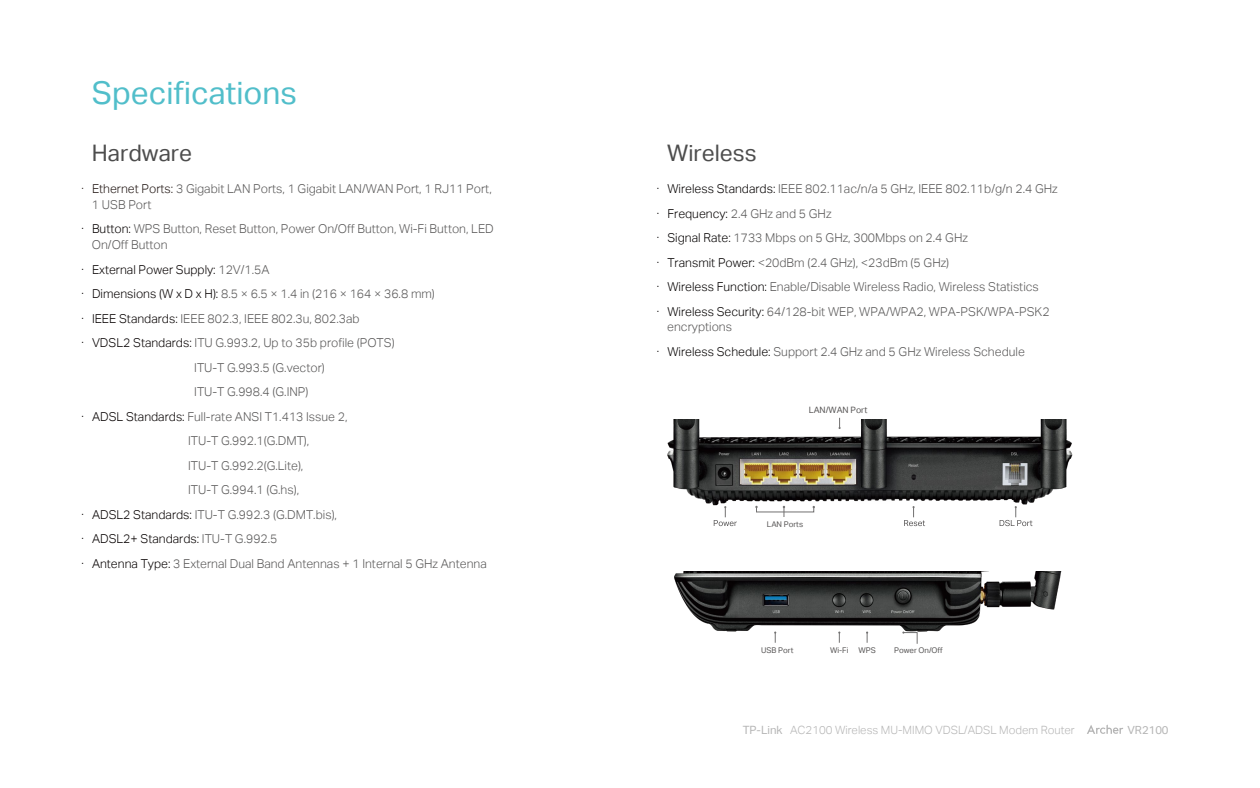
<style>
.page{position:relative;width:1260px;height:788px;background:#fff}
.page>*{position:absolute;margin:0;border:0;box-sizing:border-box;transform-origin:0 0}
.t1{font:31.5px "TP Link Aktiv Regular";color:#51beca}
.t2{font:22.75px "TP Link Aktiv Regular";color:#4d4d4d}
.t3{font:12.25px/24.5px "TP Link Aktiv Light";color:#585757}
.t4{font:12.25px "TP Link Aktiv Light";color:#060001}
.t5{font:11.38px "TP Link Aktiv Light";color:#b5b5b5}
.t6{font:11.2px "TP Link Aktiv Regular";color:#b5b5b5}
.t7{font:8.75px "TP Link Aktiv Regular";letter-spacing:-.005em;color:#595757}
.t8{font:7.88px "TP Link Aktiv Regular";letter-spacing:-.005em;color:#595757}
.s1{color:#221714}
.s2{color:#060001}
.s3{color:#585757}
.s4{color:#040000}
.s5{font-family:"TP Link Aktiv Regular"}
</style>
<div class="page">
<img style="left:675px;top:571px;width:386px;height:62px">
<svg style="left:904px;top:506px;width:21px;height:20px"></svg>
<svg style="left:714px;top:506px;width:23px;height:20px"></svg>
<svg style="left:1000px;top:506px;width:33px;height:20px"></svg>
<svg style="left:783px;top:508px;width:2px;height:9px"></svg>
<svg style="left:1087px;top:724px;width:36px;height:9px"></svg>
<svg style="left:838px;top:631px;width:2px;height:11px"></svg>
<svg style="left:866px;top:631px;width:2px;height:11px"></svg>
<svg style="left:774px;top:631px;width:2px;height:11px"></svg>
<svg style="left:902px;top:631px;width:16px;height:13px"></svg>
<img style="left:667px;top:420px;width:406px;height:86px">
<h1 class="t1" style="left:92px;top:75px;width:207px">Specifications</h1>
<h2 class="t2" style="left:92px;top:140px;width:102px">Hardware</h2>
<p class="t3" style="left:92px;top:181px;width:401px;line-height:15.8px;text-indent:-10px"><span class="s1">· Ethernet Ports:</span> 3 Gigabit LAN Ports, 1 Gigabit LAN/WAN Port, 1 RJ11 Port,<br>1 USB Port</p>
<p class="t3" style="left:92px;top:221px;width:403px;line-height:15.8px;text-indent:-10px"><span class="s2">· Button:</span> WPS Button, Reset Button, Power On/Off Button, Wi-Fi Button, LED<br>On/Off Button</p>
<p class="t4" style="left:81px;top:262px;width:190px">· External Power Supply: <span class="s3">12V/1.5A</span></p>
<p class="t3" style="left:81px;top:282px;width:355px"><span class="s2">· Dimensions (W x D x H):</span> 8.5 × 6.5 × 1.4 in (216 × 164 × 36.8 mm)</p>
<p class="t3" style="left:81px;top:306px;width:280px"><span class="s2">· IEEE Standards:</span> IEEE 802.3, IEEE 802.3u, 802.3ab</p>
<p class="t3" style="left:81px;top:331px;width:315px"><span class="s2">· VDSL2 Standards:</span> ITU G.993.2, Up to 35b profile (POTS)</p>
<p class="t3" style="left:194px;top:355px;width:132px">ITU-T G.993.5 (G.vector)</p>
<p class="t3" style="left:194px;top:380px;width:116px">ITU-T G.998.4 (G.INP)</p>
<p class="t3" style="left:81px;top:404px;width:268px"><span class="s2">· ADSL Standards:</span> Full-rate ANSI T1.413 Issue 2,</p>
<p class="t3" style="left:188px;top:429px;width:123px">ITU-T G.992.1(G.DMT),</p>
<p class="t3" style="left:188px;top:453px;width:117px">ITU-T G.992.2(G.Lite),</p>
<p class="t3" style="left:188px;top:478px;width:113px">ITU-T G.994.1 (G.hs),</p>
<p class="t3" style="left:81px;top:502px;width:257px"><span class="s2">· ADSL2 Standards:</span> ITU-T G.992.3 (G.DMT.bis),</p>
<p class="t4" style="left:81px;top:532px;width:198px">· ADSL2+ Standards: <span class="s3">ITU-T G.992.5</span></p>
<p class="t3" style="left:81px;top:551px;width:407px"><span class="s2">· Antenna Type:</span> 3 External Dual Band Antennas + 1 Internal 5 GHz Antenna</p>
<h2 class="t2" style="left:667px;top:140px;width:91px">Wireless</h2>
<p class="t3" style="left:657px;top:177px;width:402px"><span class="s4">· Wireless Standards:</span> IEEE 802.11ac/n/a 5 GHz, IEEE 802.11b/g/n 2.4 GHz <span class="s4">· Frequency:</span> 2.4 GHz and 5 GHz<br><span class="s4">· Signal Rate:</span> 1733 Mbps on 5 GHz, 300Mbps on 2.4 GHz<br><span class="s4">· Transmit Power:</span> &lt;20dBm (2.4 GHz), &lt;23dBm (5 GHz)<br><span class="s4">· Wireless Function:</span> Enable/Disable Wireless Radio, Wireless Statistics<br><span class="s4">· Wireless Security:</span> 64/128-bit WEP, WPA/WPA2, WPA-PSK/WPA-PSK2</p>
<p class="t3" style="left:657px;top:315px;width:370px;text-indent:10px">encryptions<br><span class="s4">· Wireless Schedule:</span> Support 2.4 GHz and 5 GHz Wireless Schedule</p>
<p class="t7" style="left:809px;top:404px;width:60px">LAN/WAN Port</p>
<p class="t8" style="left:767px;top:519px;width:38px">LAN Ports</p>
<p class="t8" style="left:761px;top:646px;width:34px">USB Port</p>
<p class="t8" style="left:830px;top:646px;width:20px">Wi-Fi</p>
<p class="t8" style="left:859px;top:646px;width:19px">WPS</p>
<p class="t8" style="left:894px;top:646px;width:50px">Power On/Off</p>
<p class="t5" style="left:743px;top:723px;width:334px"><span class="s5">TP-Link</span> AC2100 Wireless MU-MIMO VDSL/ADSL Modem Router</p>
<p class="t6" style="left:1127px;top:723px;width:43px">VR2100</p>
</div>
